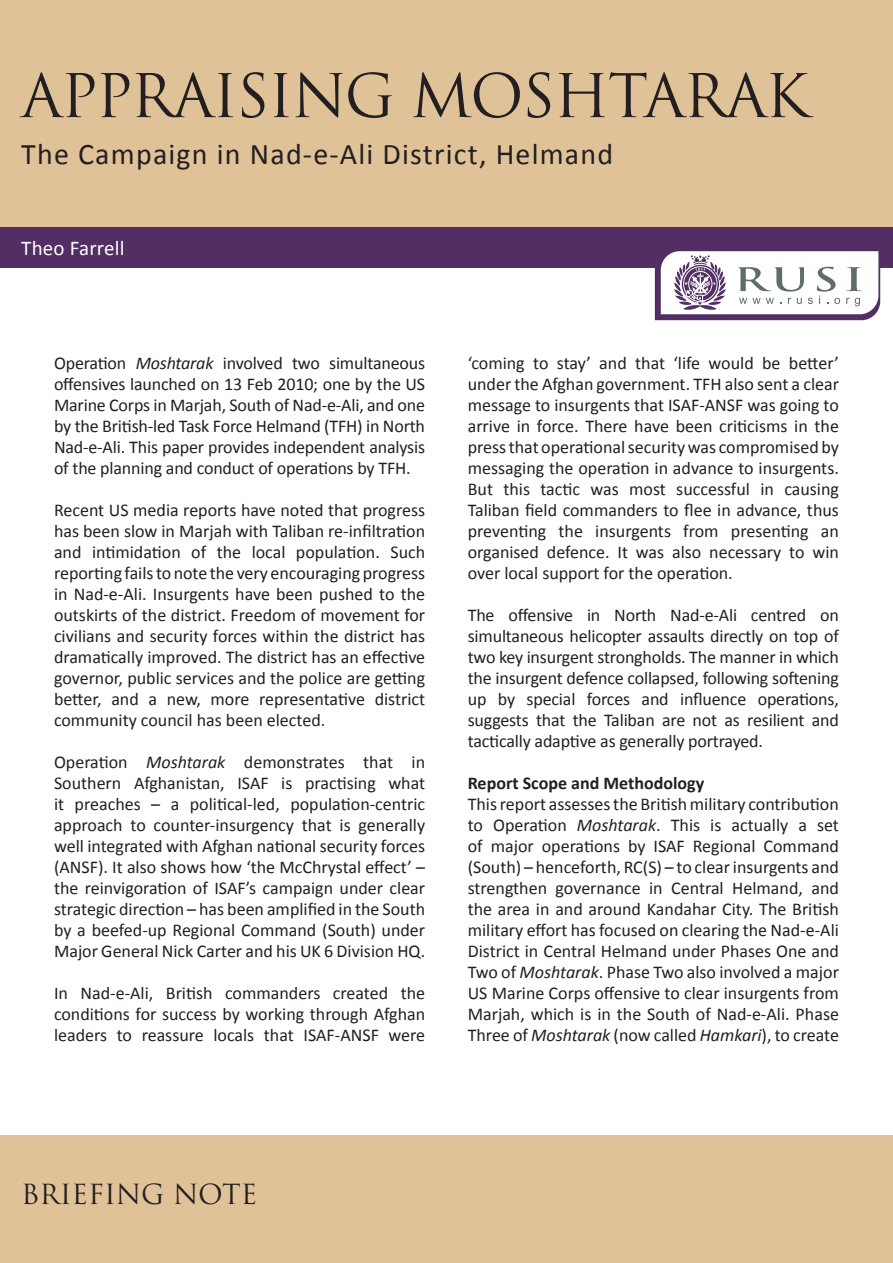
<style>
.page{position:relative;width:893px;height:1263px;background:#fff}
.page>*{position:absolute;margin:0;border:0;box-sizing:border-box;transform-origin:0 0}
.t1{font:58.5px "Trajan Pro";letter-spacing:-.03em;color:#231f20}
.t2{font:30px "Calibri";letter-spacing:.04em;color:#231f20}
.t3{font:27px "Trajan Pro";color:#231f20}
.t4{font:21px "Calibri";letter-spacing:.01em;color:#fff}
.t5{font:18px/21px "Calibri";color:#231f20;text-align:justify}
.t6{font:700 18px "Calibri";color:#231f20}
.s1{font-style:italic}
</style>
<div class="page">
<div style="left:0;top:1135px;width:893px;height:128px;background:#dfc298"></div>
<div style="left:0;top:217px;width:893px;height:51px;background:#522e64"></div>
<svg style="left:655px;top:251px;width:225px;height:69px"></svg>
<div style="left:0;top:0;width:893px;height:226px;background:#dfc298"></div>
<h1 class="t1" style="left:21px;top:59px;width:789px">APPRAISING MOSHTARAK</h1>
<h2 class="t2" style="left:21px;top:136px;width:593px">The Campaign in Nad-e-Ali District, Helmand</h2>
<p class="t4" style="left:21px;top:235px;width:105px">Theo Farrell</p>
<p class="t5" style="left:54px;top:352px;width:373px">Operation <span class="s1">Moshtarak</span> involved two simultaneous offensives launched on 13 Feb 2010; one by the US Marine Corps in Marjah, South of Nad-e-Ali, and one by the British-led Task Force Helmand (TFH) in North Nad-e-Ali. This paper provides independent analysis of the planning and conduct of operations by TFH.</p>
<p class="t5" style="left:54px;top:499px;width:373px">Recent US media reports have noted that progress has been slow in Marjah with Taliban re-infiltration and intimidation of the local population. Such reporting fails to note the very encouraging progress in Nad-e-Ali. Insurgents have been pushed to the outskirts of the district. Freedom of movement for civilians and security forces within the district has dramatically improved. The district has an effective governor, public services and the police are getting better, and a new, more representative district community council has been elected.</p>
<p class="t5" style="left:54px;top:751px;width:373px">Operation <span class="s1">Moshtarak</span> demonstrates that in Southern Afghanistan, ISAF is practising what it preaches – a political-led, population-centric approach to counter-insurgency that is generally well integrated with Afghan national security forces (ANSF). It also shows how ‘the McChrystal effect’ – the reinvigoration of ISAF’s campaign under clear strategic direction – has been amplified in the South by a beefed-up Regional Command (South) under Major General Nick Carter and his UK 6 Division HQ.</p>
<p class="t5" style="left:54px;top:982px;width:373px">In Nad-e-Ali, British commanders created the conditions for success by working through Afghan leaders to reassure locals that ISAF-ANSF were</p>
<p class="t5" style="left:468px;top:352px;width:373px">‘coming to stay’ and that ‘life would be better’ under the Afghan government. TFH also sent a clear message to insurgents that ISAF-ANSF was going to arrive in force. There have been criticisms in the press that operational security was compromised by messaging the operation in advance to insurgents.<br>But this tactic was most successful in causing Taliban field commanders to flee in advance, thus preventing the insurgents from presenting an organised defence. It was also necessary to win over local support for the operation.</p>
<p class="t5" style="left:468px;top:604px;width:373px">The offensive in North Nad-e-Ali centred on simultaneous helicopter assaults directly on top of two key insurgent strongholds. The manner in which the insurgent defence collapsed, following softening up by special forces and influence operations, suggests that the Taliban are not as resilient and tactically adaptive as generally portrayed.</p>
<p class="t6" style="left:468px;top:772px;width:238px">Report Scope and Methodology</p>
<p class="t5" style="left:468px;top:793px;width:373px">This report assesses the British military contribution to Operation <span class="s1">Moshtarak</span>. This is actually a set of major operations by ISAF Regional Command (South) – henceforth, RC(S) – to clear insurgents and strengthen governance in Central Helmand, and the area in and around Kandahar City. The British military effort has focused on clearing the Nad-e-Ali District in Central Helmand under Phases One and Two of <span class="s1">Moshtarak</span>. Phase Two also involved a major US Marine Corps offensive to clear insurgents from Marjah, which is in the South of Nad-e-Ali. Phase Three of <span class="s1">Moshtarak</span> (now called <span class="s1">Hamkari</span>), to create</p>
<h3 class="t3" style="left:21px;top:1177px;width:237px">BRIEFING NOTE</h3>
</div>
